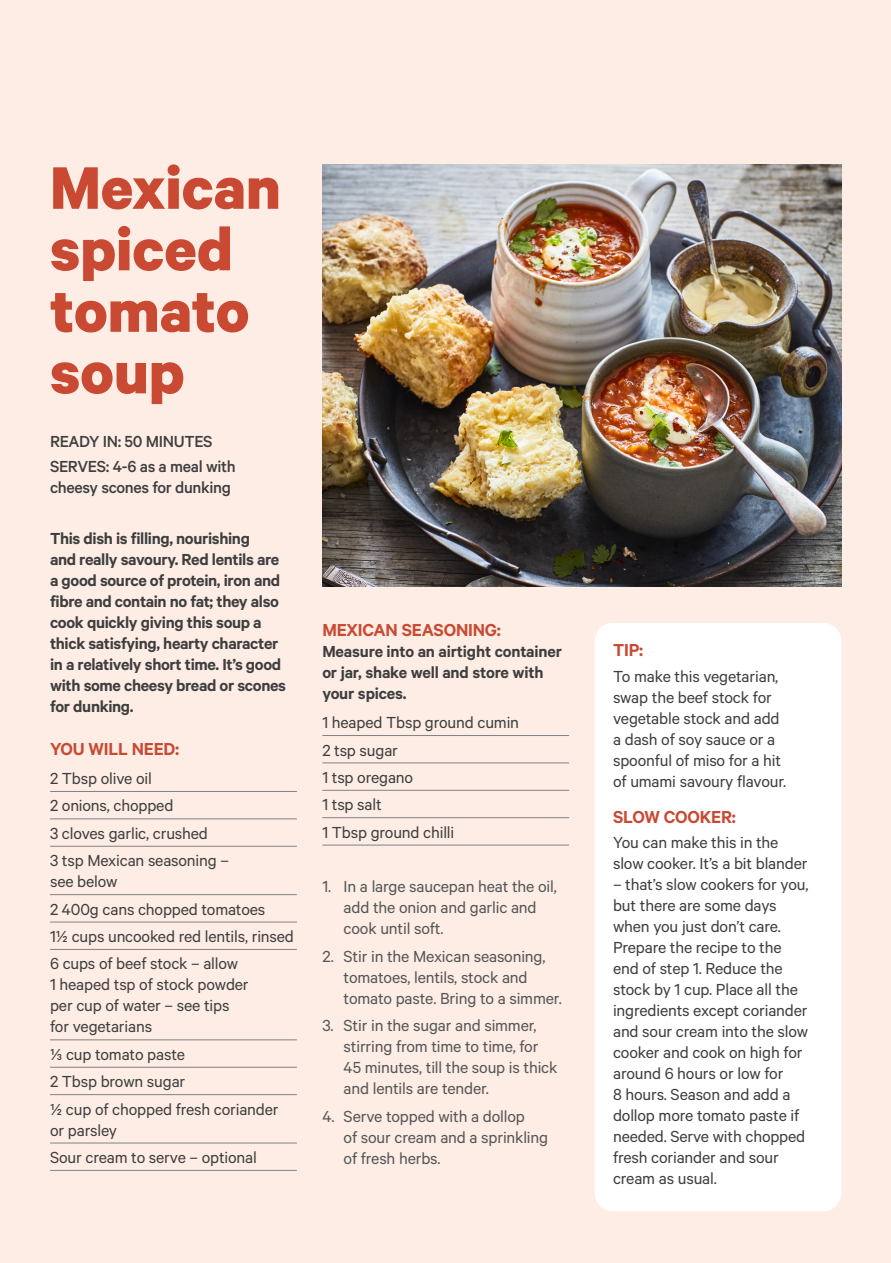
<style>
.page{position:relative;width:891px;height:1263px;background:#fff}
.page>*{position:absolute;margin:0;border:0;box-sizing:border-box;transform-origin:0 0}
.t1{font:700 67.5px/61.5px "Calibre";color:#c94932}
.Body_12pt{font:600 19.5px "Calibre";letter-spacing:-.01em;color:#c94932}
.Subhead_2{font:600 19.5px "Calibre";letter-spacing:-.01em;color:#c94932}
.Body_12pt-2{font:18px/21px "Calibre";letter-spacing:-.01em;color:#3e3e3f}
.Recipe_-_Ingredients{font:18px/21px "Calibre";letter-spacing:-.01em;color:#3e3e3f}
.Recipe-Methods{font:18px/21px "Calibre";letter-spacing:-.01em;color:#545557}
.Body_Intro{font:600 18px/21px "Calibre";letter-spacing:-.02em;color:#3e3e3f}
.Body_12pt-3{font:600 18px/21px "Calibre";letter-spacing:-.01em;color:#3e3e3f}
.Body_Intro-2{font:500 18px/21px "Calibre";letter-spacing:-.02em;color:#3e3e3f}
</style>
<div class="page">
<div style="left:0;top:0;width:890px;height:1262px;background:#fdede5"></div>
<img style="left:322px;top:165px;width:519px;height:421px">
<hr style="left:322px;top:735px;width:247px;height:1px;background:#808285">
<hr style="left:322px;top:762px;width:247px;height:1px;background:#808285">
<hr style="left:322px;top:790px;width:247px;height:1px;background:#808285">
<hr style="left:322px;top:817px;width:247px;height:1px;background:#808285">
<hr style="left:322px;top:844px;width:247px;height:1px;background:#808285">
<div style="left:594px;top:623px;width:247px;height:588px;background:#fff;border-radius:18px"></div>
<hr style="left:50px;top:791px;width:247px;height:1px;background:#808285">
<hr style="left:50px;top:818px;width:247px;height:1px;background:#808285">
<hr style="left:50px;top:846px;width:247px;height:1px;background:#808285">
<hr style="left:50px;top:894px;width:247px;height:1px;background:#808285">
<hr style="left:50px;top:921px;width:247px;height:1px;background:#808285">
<hr style="left:50px;top:949px;width:247px;height:1px;background:#808285">
<hr style="left:50px;top:1039px;width:247px;height:1px;background:#808285">
<hr style="left:50px;top:1067px;width:247px;height:1px;background:#808285">
<hr style="left:50px;top:1094px;width:247px;height:1px;background:#808285">
<hr style="left:50px;top:1142px;width:247px;height:1px;background:#808285">
<hr style="left:50px;top:1170px;width:247px;height:1px;background:#808285">
<h2 class="t1" style="left:50px;top:155px;width:232px">Mexican spiced tomato soup</h2>
<p class="Body_Intro-2" style="left:50px;top:430px;width:164px">READY IN: 50 MINUTES</p>
<p class="Body_Intro-2" style="left:50px;top:456px;width:187px">SERVES: 4-6 as a meal with cheesy scones for dunking</p>
<p class="Body_Intro" style="left:50px;top:527px;width:237px">This dish is filling, nourishing<br>and really savoury. Red lentils are a good source of protein, iron and fibre and contain no fat; they also cook quickly giving this soup a thick satisfying, hearty character in a relatively short time. It’s good with some cheesy bread or scones for dunking.</p>
<p class="Body_12pt" style="left:50px;top:737px;width:131px">YOU WILL NEED:</p>
<p class="Recipe_-_Ingredients" style="left:50px;top:767px;width:103px">2 Tbsp olive oil</p>
<p class="Recipe_-_Ingredients" style="left:50px;top:794px;width:125px">2 onions, chopped</p>
<p class="Recipe_-_Ingredients" style="left:50px;top:822px;width:159px">3 cloves garlic, crushed</p>
<p class="Recipe_-_Ingredients" style="left:50px;top:849px;width:180px">3 tsp Mexican seasoning – see below</p>
<p class="Recipe_-_Ingredients" style="left:50px;top:898px;width:217px">2 400g cans chopped tomatoes</p>
<p class="Recipe_-_Ingredients" style="left:50px;top:925px;width:245px">1½ cups uncooked red lentils, rinsed</p>
<p class="Recipe_-_Ingredients" style="left:50px;top:952px;width:200px">6 cups of beef stock – allow<br>1 heaped tsp of stock powder per cup of water – see tips for vegetarians</p>
<p class="Recipe_-_Ingredients" style="left:50px;top:1043px;width:136px">1/3 cup tomato paste</p>
<p class="Recipe_-_Ingredients" style="left:50px;top:1070px;width:137px">2 Tbsp brown sugar</p>
<p class="Recipe_-_Ingredients" style="left:50px;top:1097px;width:230px">½ cup of chopped fresh coriander or parsley</p>
<p class="Recipe_-_Ingredients" style="left:50px;top:1146px;width:208px">Sour cream to serve – optional</p>
<p class="Body_12pt" style="left:322px;top:618px;width:180px">MEXICAN SEASONING:</p>
<p class="Body_12pt-3" style="left:322px;top:640px;width:241px">Measure into an airtight container or jar, shake well and store with your spices.</p>
<p class="Recipe_-_Ingredients" style="left:322px;top:711px;width:198px">1 heaped Tbsp ground cumin</p>
<p class="Recipe_-_Ingredients" style="left:322px;top:738px;width:77px">2 tsp sugar</p>
<p class="Recipe_-_Ingredients" style="left:322px;top:766px;width:92px">1 tsp oregano</p>
<p class="Recipe_-_Ingredients" style="left:322px;top:793px;width:61px">1 tsp salt</p>
<p class="Recipe_-_Ingredients" style="left:322px;top:821px;width:133px">1 Tbsp ground chilli</p>
<p class="Recipe-Methods" style="left:343px;top:875px;width:214px;text-indent:-21px">1. In a large saucepan heat the oil, add the onion and garlic and cook until soft.</p>
<p class="Recipe-Methods" style="left:343px;top:945px;width:219px;text-indent:-21px">2. Stir in the Mexican seasoning, tomatoes, lentils, stock and tomato paste. Bring to a simmer.</p>
<p class="Recipe-Methods" style="left:343px;top:1014px;width:215px;text-indent:-21px">3. Stir in the sugar and simmer, stirring from time to time, for<br>45 minutes, till the soup is thick and lentils are tender.</p>
<p class="Recipe-Methods" style="left:343px;top:1104px;width:206px;text-indent:-21px">4. Serve topped with a dollop<br>of sour cream and a sprinkling of fresh herbs.</p>
<p class="Subhead_2" style="left:613px;top:638px;width:32px">TIP:</p>
<p class="Body_12pt-2" style="left:613px;top:665px;width:175px">To make this vegetarian, swap the beef stock for vegetable stock and add a dash of soy sauce or a spoonful of miso for a hit of umami savoury flavour.</p>
<p class="Subhead_2" style="left:613px;top:804px;width:124px">SLOW COOKER:</p>
<p class="Body_12pt-2" style="left:613px;top:831px;width:196px">You can make this in the slow cooker. It’s a bit blander</p>
<p class="Body_12pt-2" style="left:613px;top:873px;width:197px">– that’s slow cookers for you, but there are some days when you just don’t care.<br>Prepare the recipe to the end of step 1. Reduce the stock by 1 cup. Place all the ingredients except coriander and sour cream into the slow cooker and cook on high for around 6 hours or low for<br>8 hours. Season and add a dollop more tomato paste if needed. Serve with chopped fresh coriander and sour cream as usual.</p>
</div>
